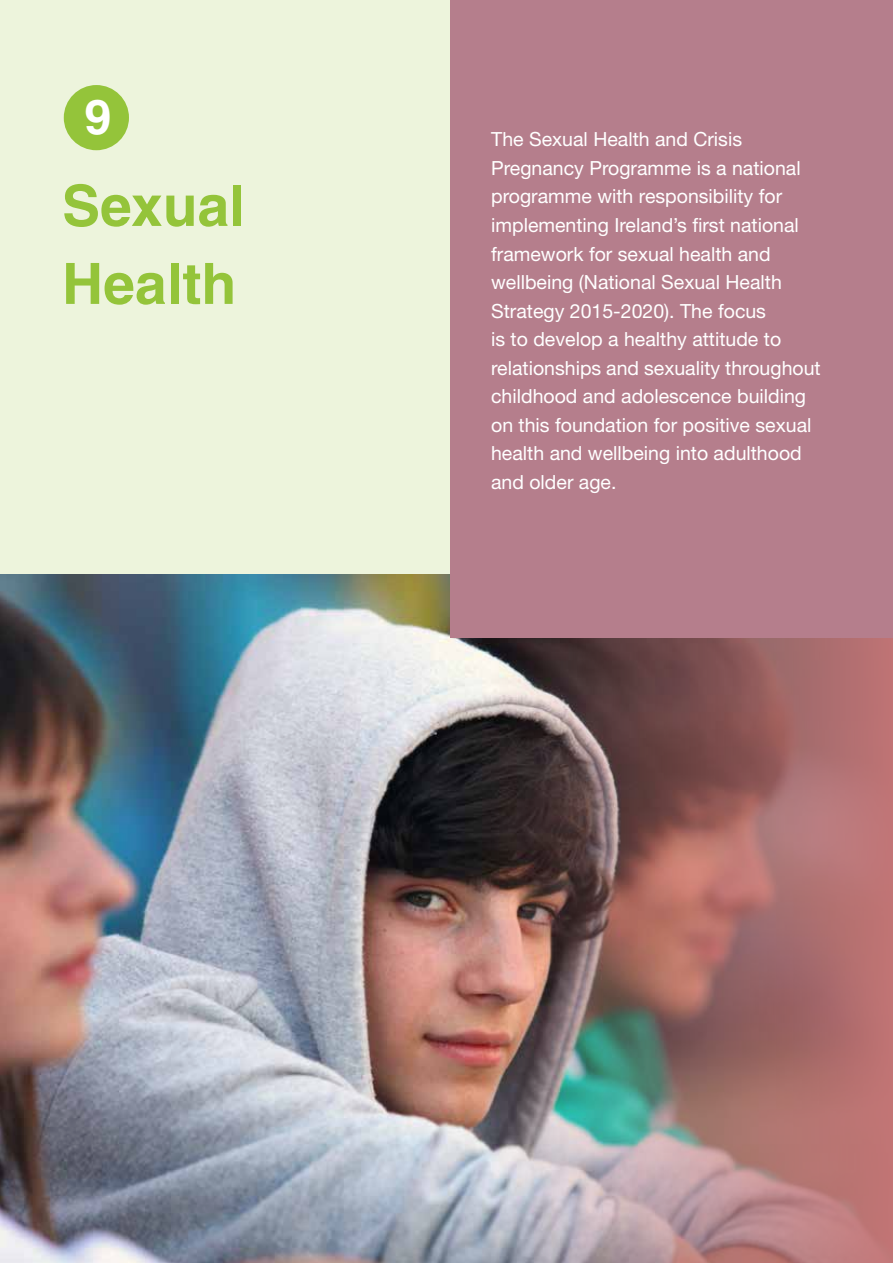
<style>
.page{position:relative;width:893px;height:1263px;background:#fff}
.page>*{position:absolute;margin:0;border:0;box-sizing:border-box;transform-origin:0 0}
.t1{font:700 57px/78px "Helvetica LT Std";color:#94c43a}
.t2{font:700 48.3px "Helvetica LT Std";color:#fff}
.t3{font:19.5px/28.5px "Helvetica Neue LT Pro";color:#fff}
</style>
<div class="page">
<div style="left:0;top:0;width:459px;height:1263px;background:#edf4dc"></div>
<img style="left:0;top:574px;width:893px;height:689px">
<div style="left:451px;top:0;width:442px;height:638px;background:#b57e8c"></div>
<div style="left:64px;top:85px;width:65px;height:65px;background:#94c43a;border-radius:50%"></div>
<h2 class="t2" style="left:84px;top:88px;width:28px">9</h2>
<h1 class="t1" style="left:62px;top:166px;width:184px">Sexual<br>Health</h1>
<p class="t3" style="left:491px;top:125px;width:331px">The Sexual Health and Crisis Pregnancy Programme is a national programme with responsibility for implementing Ireland’s first national framework for sexual health and wellbeing (National Sexual Health Strategy 2015-2020). The focus<br>is to develop a healthy attitude to relationships and sexuality throughout childhood and adolescence building on this foundation for positive sexual health and wellbeing into adulthood and older age.</p>
</div>
